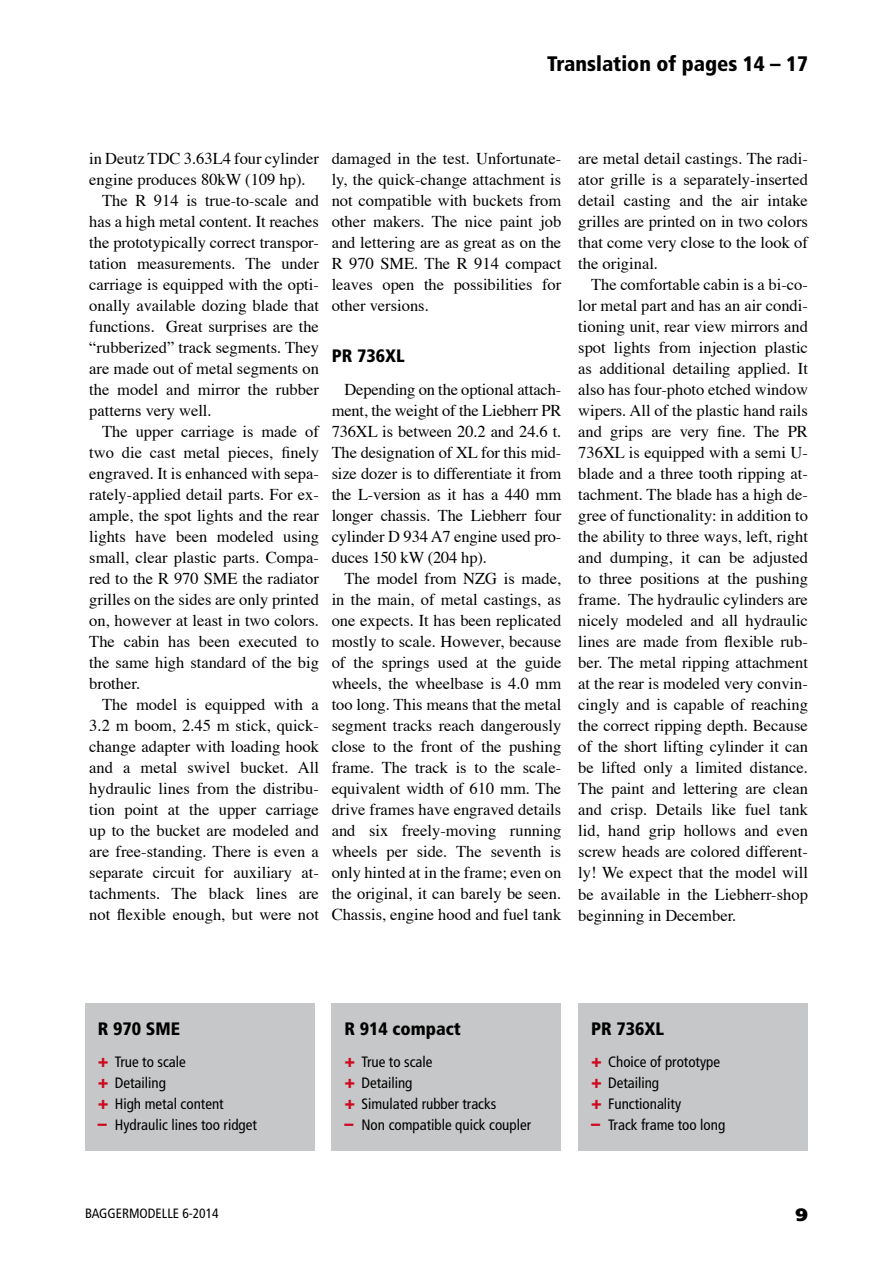
<style>
.page{position:relative;width:893px;height:1263px;background:#fff}
.page>*{position:absolute;margin:0;border:0;box-sizing:border-box;transform-origin:0 0}
.t1{font:900 condensed 21px "Frutiger";color:#000}
.t2{font:900 condensed 18px "Frutiger";color:#000}
.t3{font:900 18px "Frutiger";color:#000}
.t4{font:16.5px/21px "Times";color:#000;text-align:justify}
.t5{font:condensed 15px/21px "Frutiger";color:#000}
.t6{font:condensed 13.5px "Frutiger";color:#000}
.s1{font-weight:900;font-size:18px;color:#cd071e}
</style>
<div class="page">
<div style="left:85px;top:1003px;width:230px;height:148px;background:#c6c7c8"></div>
<div style="left:332px;top:1003px;width:229px;height:148px;background:#c6c7c8"></div>
<div style="left:578px;top:1003px;width:230px;height:148px;background:#c6c7c8"></div>
<p class="t1" style="left:547px;top:51px;width:262px">Translation of pages 14 – 17</p>
<p class="t4" style="left:89px;top:149px;width:231px">in Deutz TDC 3.63L4 four cylinder</p>
<p class="t4" style="left:89px;top:170px;width:218px">engine produces 80kW (109 hp).</p>
<p class="t4" style="left:102px;top:191px;width:218px">The R 914 is true-to-scale and</p>
<p class="t4" style="left:89px;top:212px;width:231px">has a high metal content. It reaches</p>
<p class="t4" style="left:89px;top:233px;width:231px">the prototypically correct transpor-</p>
<p class="t4" style="left:89px;top:254px;width:231px">tation measurements. The under</p>
<p class="t4" style="left:89px;top:275px;width:231px">carriage is equipped with the opti-</p>
<p class="t4" style="left:89px;top:296px;width:231px">onally available dozing blade that</p>
<p class="t4" style="left:89px;top:317px;width:231px">functions. Great surprises are the</p>
<p class="t4" style="left:89px;top:338px;width:231px">“rubberized” track segments. They</p>
<p class="t4" style="left:89px;top:359px;width:231px">are made out of metal segments on</p>
<p class="t4" style="left:89px;top:380px;width:231px">the model and mirror the rubber</p>
<p class="t4" style="left:89px;top:401px;width:124px">patterns very well.</p>
<p class="t4" style="left:102px;top:422px;width:218px">The upper carriage is made of</p>
<p class="t4" style="left:89px;top:443px;width:231px">two die cast metal pieces, finely</p>
<p class="t4" style="left:89px;top:464px;width:231px">engraved. It is enhanced with sepa-</p>
<p class="t4" style="left:89px;top:485px;width:231px">rately-applied detail parts. For ex-</p>
<p class="t4" style="left:89px;top:506px;width:231px">ample, the spot lights and the rear</p>
<p class="t4" style="left:89px;top:527px;width:231px">lights have been modeled using</p>
<p class="t4" style="left:89px;top:548px;width:231px">small, clear plastic parts. Compa-</p>
<p class="t4" style="left:89px;top:569px;width:231px">red to the R 970 SME the radiator</p>
<p class="t4" style="left:89px;top:590px;width:231px">grilles on the sides are only printed</p>
<p class="t4" style="left:89px;top:611px;width:231px">on, however at least in two colors.</p>
<p class="t4" style="left:89px;top:632px;width:231px">The cabin has been executed to</p>
<p class="t4" style="left:89px;top:653px;width:231px">the same high standard of the big</p>
<p class="t4" style="left:89px;top:674px;width:52px">brother.</p>
<p class="t4" style="left:102px;top:695px;width:218px">The model is equipped with a</p>
<p class="t4" style="left:89px;top:716px;width:231px">3.2 m boom, 2.45 m stick, quick-</p>
<p class="t4" style="left:89px;top:737px;width:231px">change adapter with loading hook</p>
<p class="t4" style="left:89px;top:758px;width:231px">and a metal swivel bucket. All</p>
<p class="t4" style="left:89px;top:779px;width:231px">hydraulic lines from the distribu-</p>
<p class="t4" style="left:89px;top:800px;width:231px">tion point at the upper carriage</p>
<p class="t4" style="left:89px;top:821px;width:231px">up to the bucket are modeled and</p>
<p class="t4" style="left:89px;top:842px;width:231px">are free-standing. There is even a</p>
<p class="t4" style="left:89px;top:863px;width:231px">separate circuit for auxiliary at-</p>
<p class="t4" style="left:89px;top:884px;width:231px">tachments. The black lines are</p>
<p class="t4" style="left:89px;top:905px;width:231px">not flexible enough, but were not</p>
<p class="t4" style="left:332px;top:149px;width:231px">damaged in the test. Unfortunate&shy;ly, the quick-change attachment is not compatible with buckets from other makers. The nice paint job and lettering are as great as on the R 970 SME. The R 914 compact leaves open the possibilities for other versions.</p>
<p class="t2" style="left:332px;top:345px;width:75px">PR 736XL</p>
<p class="t4" style="left:332px;top:380px;width:231px;text-indent:13px">Depending on the optional attach&shy;ment, the weight of the Liebherr PR 736XL is between 20.2 and 24.6 t.<br>The designation of XL for this mid&shy;size dozer is to differentiate it from the L-version as it has a 440 mm longer chassis. The Liebherr four cylinder D 934 A7 engine used pro&shy;duces 150 kW (204 hp).</p>
<p class="t4" style="left:332px;top:569px;width:231px;text-indent:13px">The model from NZG is made, in the main, of metal castings, as one expects. It has been replicated mostly to scale. However, because of the springs used at the guide wheels, the wheelbase is 4.0 mm too long. This means that the metal segment tracks reach dangerously close to the front of the pushing frame. The track is to the scale&shy;equivalent width of 610 mm. The drive frames have engraved details and six freely-moving running wheels per side. The seventh is only hinted at in the frame; even on the original, it can barely be seen.<br>Chassis, engine hood and fuel tank</p>
<p class="t4" style="left:578px;top:149px;width:231px">are metal detail castings. The radi&shy;ator grille is a separately-inserted detail casting and the air intake grilles are printed on in two colors that come very close to the look of the original.</p>
<p class="t4" style="left:578px;top:275px;width:231px;text-indent:13px">The comfortable cabin is a bi-co&shy;lor metal part and has an air condi&shy;tioning unit, rear view mirrors and spot lights from injection plastic as additional detailing applied. It also has four-photo etched window wipers. All of the plastic hand rails and grips are very fine. The PR 736XL is equipped with a semi U&shy;blade and a three tooth ripping at&shy;tachment. The blade has a high de&shy;gree of functionality: in addition to the ability to three ways, left, right and dumping, it can be adjusted to three positions at the pushing frame. The hydraulic cylinders are nicely modeled and all hydraulic lines are made from flexible rub&shy;ber. The metal ripping attachment at the rear is modeled very convin&shy;cingly and is capable of reaching the correct ripping depth. Because of the short lifting cylinder it can be lifted only a limited distance.<br>The paint and lettering are clean and crisp. Details like fuel tank lid, hand grip hollows and even screw heads are colored different&shy;ly! We expect that the model will be available in the Liebherr-shop beginning in December.</p>
<p class="t2" style="left:98px;top:1018px;width:84px">R 970 SME</p>
<p class="t5" style="left:98px;top:1052px;width:127px"><span class="s1">+</span> True to scale<br><span class="s1">+</span> Detailing<br><span class="s1">+</span> High metal content</p>
<p class="t5" style="left:98px;top:1115px;width:161px"><span class="s1">–</span> Hydraulic lines too ridget</p>
<p class="t2" style="left:344px;top:1018px;width:118px">R 914 compact</p>
<p class="t5" style="left:344px;top:1052px;width:153px"><span class="s1">+</span> True to scale<br><span class="s1">+</span> Detailing<br><span class="s1">+</span> Simulated rubber tracks</p>
<p class="t5" style="left:344px;top:1115px;width:188px"><span class="s1">–</span> Non compatible quick coupler</p>
<p class="t2" style="left:591px;top:1018px;width:75px">PR 736XL</p>
<p class="t5" style="left:591px;top:1052px;width:130px"><span class="s1">+</span> Choice of prototype <span class="s1">+</span> Detailing<br><span class="s1">+</span> Functionality</p>
<p class="t5" style="left:591px;top:1115px;width:136px"><span class="s1">–</span> Track frame too long</p>
<p class="t6" style="left:85px;top:1205px;width:135px">BAGGERMODELLE 6-2014</p>
<p class="t3" style="left:796px;top:1204px;width:14px">9</p>
</div>
